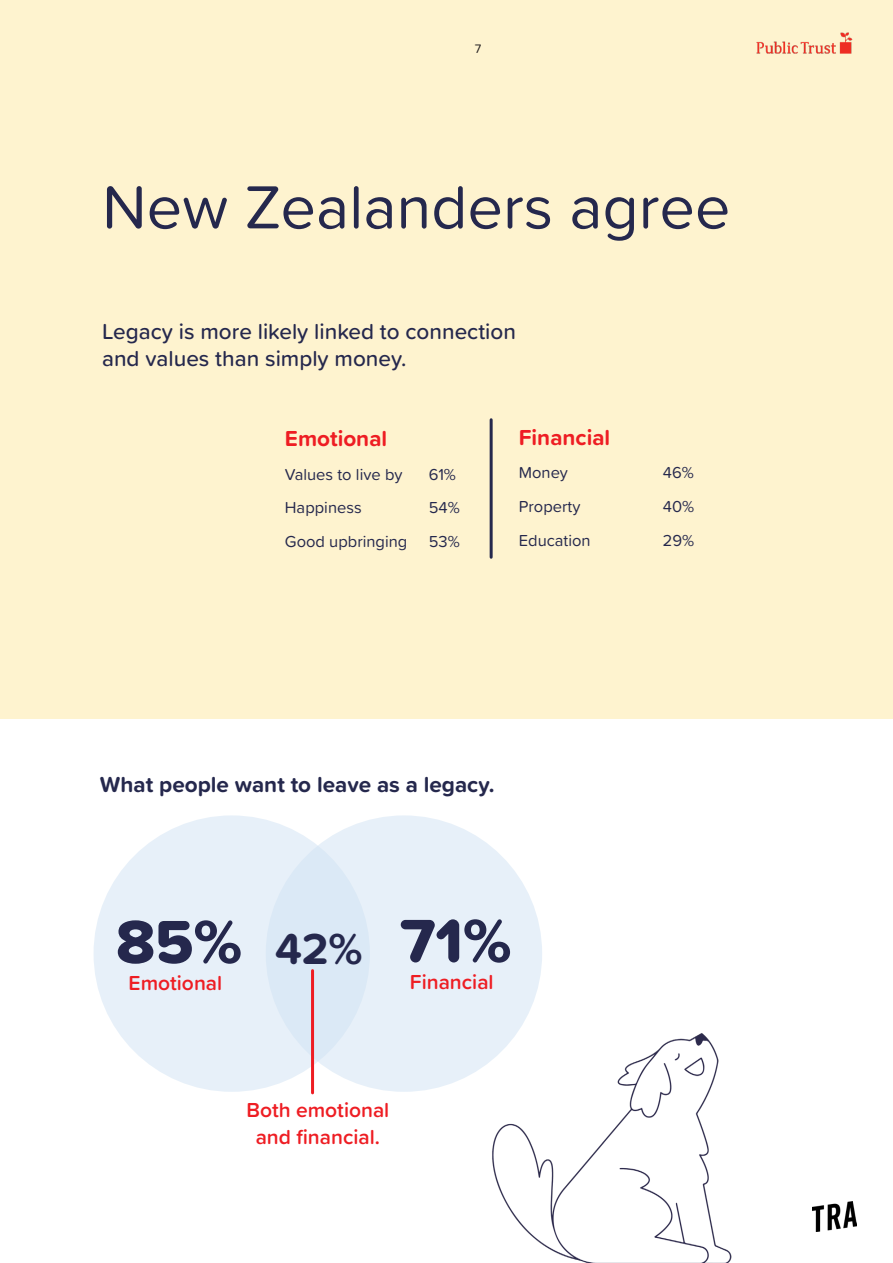
<style>
.page{position:relative;width:893px;height:1263px;background:#fff}
.page>*{position:absolute;margin:0;border:0;box-sizing:border-box;transform-origin:0 0}
.t1{font:63px "Proxima Soft";color:#25284d}
.t2{font:63px "Proxima Soft Extrabld";color:#25284d}
.t3{font:700 45px "Proxima Soft";color:#25284d}
.Intro_para{font:500 22.5px/27px "Proxima Soft";color:#25284d}
.Sub_header{font:700 22.5px "Proxima Soft";color:#25284d}
.Sub_header-2{font:700 22.5px "Proxima Soft";color:#ee1d23}
.t4{font:600 21px/27px "Proxima Soft";color:#ee1d23;text-align:center}
.Body{font:16.5px "Proxima Soft";color:#25284d}
.t5{font:12.75px "Proxima Soft";color:#231f20}
</style>
<div class="page">
<img style="left:812px;top:1201px;width:44px;height:30px">
<div style="left:0;top:0;width:893px;height:719px;background:#fef3cf"></div>
<hr style="left:490px;top:420px;width:3px;height:137px;background:#25284d">
<div style="left:94px;top:815px;width:276px;height:277px;background:#e7f0f9;border-radius:50%"></div>
<div style="left:266px;top:815px;width:276px;height:277px;background:#e7f0f9;border-radius:50%"></div>
<hr style="left:311px;top:971px;width:3px;height:122px;background:#ee1d23">
<img style="left:429px;top:882px;width:303px;height:381px">
<p class="t5" style="left:475px;top:39px;width:8px">7</p>
<p class="t1" style="left:102px;top:160px;width:630px">New Zealanders agree</p>
<p class="Intro_para" style="left:102px;top:317px;width:415px">Legacy is more likely linked to connection and values than simply money.</p>
<p class="Sub_header-2" style="left:285px;top:421px;width:104px">Emotional</p>
<p class="Body" style="left:285px;top:462px;width:119px">Values to live by</p>
<p class="Body" style="left:429px;top:462px;width:29px">61%</p>
<p class="Body" style="left:285px;top:495px;width:78px">Happiness</p>
<p class="Body" style="left:429px;top:495px;width:33px">54%</p>
<p class="Body" style="left:285px;top:529px;width:124px">Good upbringing</p>
<p class="Body" style="left:429px;top:529px;width:32px">53%</p>
<p class="Sub_header-2" style="left:519px;top:420px;width:93px">Financial</p>
<p class="Body" style="left:519px;top:461px;width:51px">Money</p>
<p class="Body" style="left:663px;top:461px;width:33px">46%</p>
<p class="Body" style="left:519px;top:494px;width:63px">Property</p>
<p class="Body" style="left:663px;top:494px;width:33px">40%</p>
<p class="Body" style="left:519px;top:528px;width:73px">Education</p>
<p class="Body" style="left:663px;top:528px;width:33px">29%</p>
<p class="Sub_header" style="left:100px;top:768px;width:396px">What people want to leave as a legacy.</p>
<p class="t2" style="left:116px;top:894px;width:127px">85%</p>
<p class="t4" style="left:129px;top:969px;width:95px">Emotional</p>
<p class="t3" style="left:275px;top:914px;width:89px">42%</p>
<p class="t2" style="left:400px;top:893px;width:113px">71%</p>
<p class="t4" style="left:410px;top:968px;width:85px">Financial</p>
<p class="t4" style="left:246px;top:1095px;width:144px">Both emotional and financial.</p>
</div>
